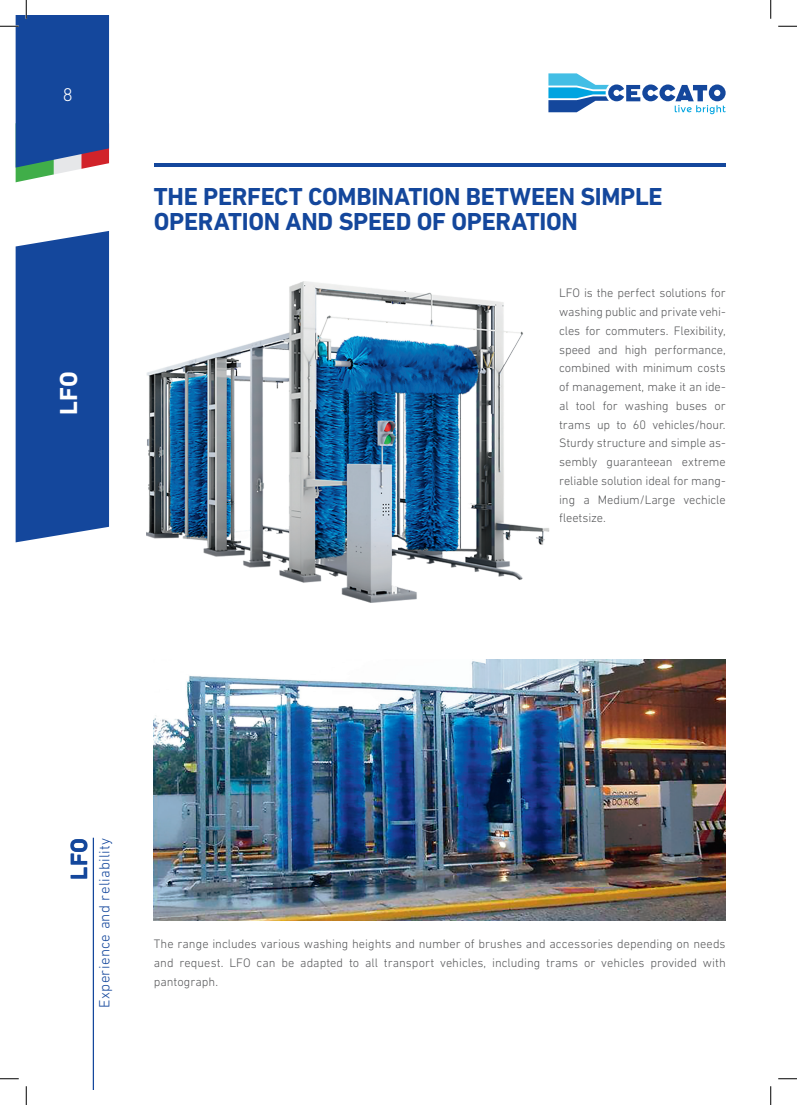
<style>
.page{position:relative;width:797px;height:1105px;background:#fff}
.page>*{position:absolute;margin:0;border:0;box-sizing:border-box;transform-origin:0 0}
.t1{font:700 25px/25px "DIN Next LT Pro";letter-spacing:-.015em;color:#14479c}
.t2{font:700 25px "DIN Next LT Pro";color:#fff}
.t3{font:700 23.75px "DIN Next LT Pro";color:#14479c}
.t4{font:300 18.75px "DIN Next LT Pro";color:#fff}
.t5{font:300 15px "DIN Next LT Pro";letter-spacing:.025em;color:#14479c}
.t6{font:300 12.5px/18.8px "DIN Next LT Pro";letter-spacing:-.005em;color:#57585a;text-align:justify}
</style>
<div class="page">
<hr style="left:93px;top:838px;width:1px;height:251px;background:#14479c">
<svg style="left:548px;top:73px;width:177px;height:41px"></svg>
<hr style="left:154px;top:164px;width:571px;height:3px;background:#14479c">
<img style="left:146px;top:282px;width:404px;height:320px">
<img style="left:154px;top:660px;width:571px;height:260px">
<div style="left:16px;top:231px;width:93px;height:311px;background:#14479c"></div>
<svg style="left:778px;top:25px;width:19px;height:2px"></svg>
<svg style="left:0;top:1078px;width:19px;height:1px"></svg>
<svg style="left:778px;top:1078px;width:19px;height:1px"></svg>
<svg style="left:0;top:0;width:109px;height:182px"></svg>
<svg style="left:25px;top:1086px;width:2px;height:19px"></svg>
<svg style="left:770px;top:0;width:1px;height:19px"></svg>
<svg style="left:770px;top:1086px;width:1px;height:19px"></svg>
<h3 class="t4" style="left:63px;top:84px;width:11px">8</h3>
<h1 class="t2" style="left:54px;top:415px;width:45px;rotate:-90deg">LFO</h1>
<h1 class="t1" style="left:154px;top:184px;width:510px">THE PERFECT COMBINATION BETWEEN SIMPLE<br>OPERATION AND SPEED OF OPERATION</h1>
<p class="t6" style="left:559px;top:284px;width:168px">LFO is the perfect solutions for washing public and private vehi&shy;cles for commuters. Flexibility, speed and high performance, combined with minimum costs of management, make it an ide&shy;al tool for washing buses or trams up to 60 vehicles/hour.<br>Sturdy structure and simple as&shy;sembly guaranteean extreme reliable solution ideal for mang&shy;ing a Medium/Large vechicle fleetsize.</p>
<h2 class="t3" style="left:65px;top:880px;width:43px;rotate:-90deg">LFO</h2>
<p class="t5" style="left:96px;top:1008px;width:172px;rotate:-90deg">Experience and reliability</p>
<p class="t6" style="left:154px;top:934px;width:573px">The range includes various washing heights and number of brushes and accessories depending on needs and request. LFO can be adapted to all transport vehicles, including trams or vehicles provided with pantograph.</p>
</div>
